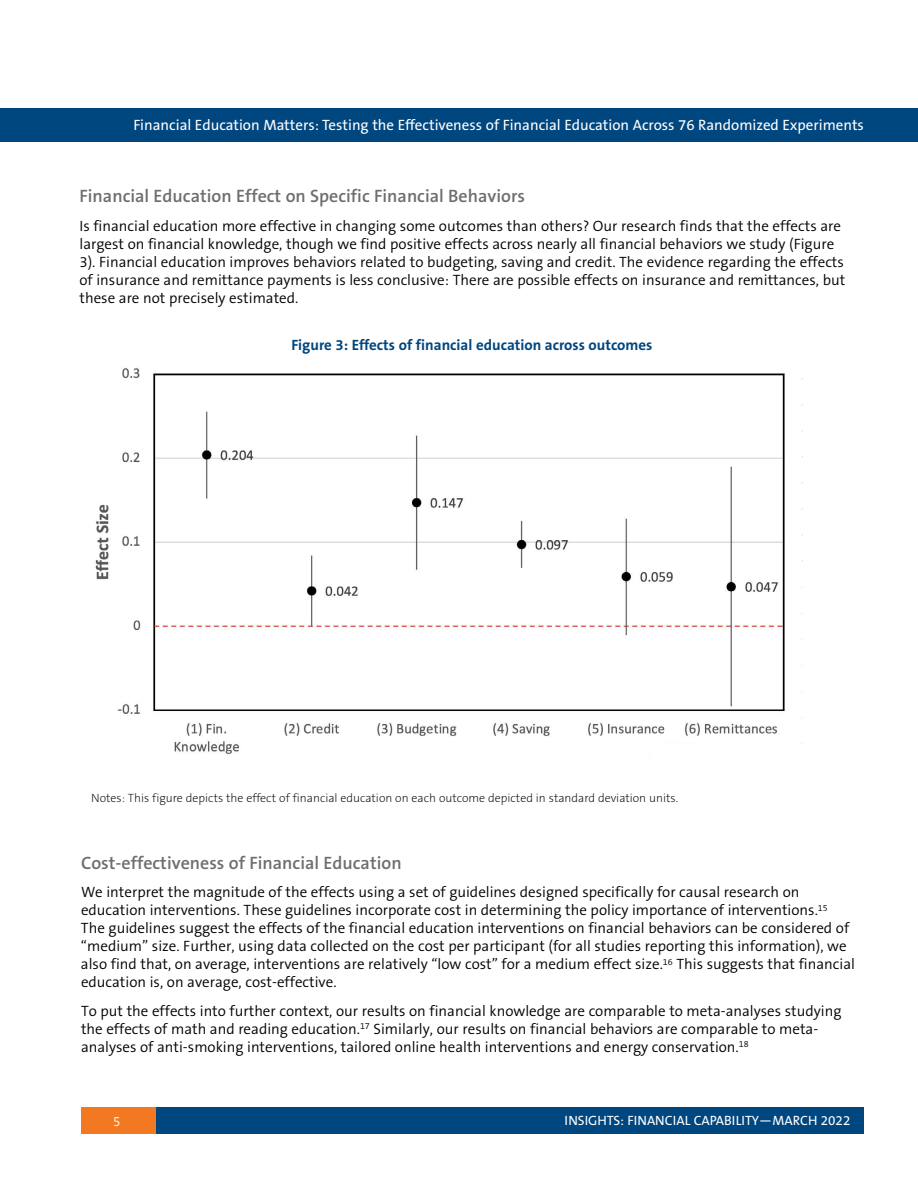
<style>
.page{position:relative;width:918px;height:1188px;background:#fff}
.page>*{position:absolute;margin:0;border:0;box-sizing:border-box;transform-origin:0 0}
.t1{font:600 18px "The Sans B6";color:#6d6e71}
.t2{font:300 15px/18px "The Sans B4";color:#000}
.t3{font:15px "The Sans B5 Plain";color:#fff}
.t4{font:700 15px "The Sans B7";color:#00467f}
.t5{font:13.5px "The Sans B5 Plain";color:#fff}
.t6{font:300 13.5px "The Sans B4";color:#fff}
.t7{font:200 12px "The Sans B2";color:#000}
</style>
<div class="page">
<div style="left:155px;top:1107px;width:709px;height:27px;background:#00467f"></div>
<div style="left:81px;top:1107px;width:74px;height:27px;background:#f27921"></div>
<div style="left:0;top:108px;width:918px;height:34px;background:#00467f"></div>
<img style="left:95px;top:368px;width:707px;height:386px">
<p class="t3" style="left:134px;top:117px;width:732px">Financial Education Matters: Testing the Effectiveness of Financial Education Across 76 Randomized Experiments</p>
<p class="t1" style="left:80px;top:187px;width:447px">Financial Education Effect on Specific Financial Behaviors</p>
<p class="t2" style="left:80px;top:218px;width:767px">Is financial education more effective in changing some outcomes than others? Our research finds that the effects are largest on financial knowledge, though we find positive effects across nearly all financial behaviors we study (Figure 3). Financial education improves behaviors related to budgeting, saving and credit. The evidence regarding the effects of insurance and remittance payments is less conclusive: There are possible effects on insurance and remittances, but these are not precisely estimated.</p>
<p class="t4" style="left:291px;top:337px;width:363px">Figure 3: Effects of financial education across outcomes</p>
<p class="t7" style="left:91px;top:791px;width:589px">Notes: This figure depicts the effect of financial education on each outcome depicted in standard deviation units.</p>
<p class="t1" style="left:81px;top:853px;width:322px">Cost-effectiveness of Financial Education</p>
<p class="t2" style="left:81px;top:884px;width:776px">We interpret the magnitude of the effects using a set of guidelines designed specifically for causal research on education interventions. These guidelines incorporate cost in determining the policy importance of interventions.<sup>15<br></sup>The guidelines suggest the effects of the financial education interventions on financial behaviors can be considered of “medium” size. Further, using data collected on the cost per participant (for all studies reporting this information), we also find that, on average, interventions are relatively “low cost” for a medium effect size.<sup>16</sup> This suggests that financial education is, on average, cost-effective.</p>
<p class="t2" style="left:81px;top:1003px;width:762px">To put the effects into further context, our results on financial knowledge are comparable to meta-analyses studying the effects of math and reading education.<sup>17</sup> Similarly, our results on financial behaviors are comparable to meta&shy;analyses of anti-smoking interventions, tailored online health interventions and energy conservation.<sup>18</sup></p>
<p class="t6" style="left:113px;top:1114px;width:9px">5</p>
<p class="t5" style="left:565px;top:1114px;width:287px">INSIGHTS: FINANCIAL CAPABILITY—MARCH 2022</p>
</div>
